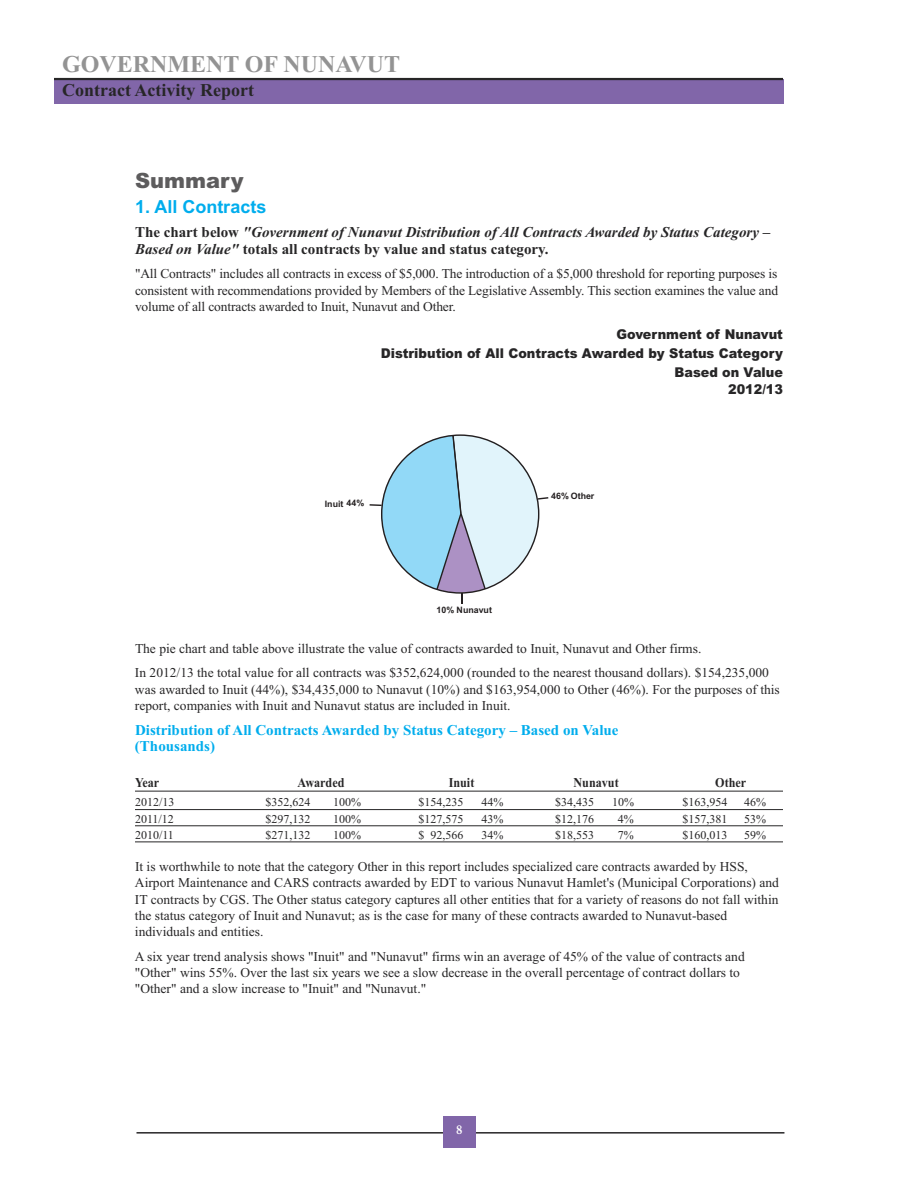
<style>
.page{position:relative;width:918px;height:1188px;background:#fff}
.page>*{position:absolute;margin:0;border:0;box-sizing:border-box;transform-origin:0 0}
.t1{font:700 24px "Times New Roman";color:#939393}
.t2{font:900 21px "Arial";color:#5d5c5d}
.t3{font:700 18px "Times New Roman";color:#272627}
.t4{font:700 18px "Arial";color:#00aded}
.t5{font:italic 700 15px/16.5px "Times New Roman";color:#272627}
.t6{font:700 15px/16.5px "Times New Roman";color:#00aded}
.t7{font:13.5px/16.2px "Times New Roman";color:#272627}
.t8{font:900 13.5px/19.2px "Arial";color:#272627;text-align:right;scale:.95 1}
.t9{font:700 13.5px "Times New Roman";color:#272627;scale:.9 1}
.t10{font:700 13.5px "Garamond";color:#fff}
.t11{font:12px "Times New Roman";color:#272627}
.t12{font:700 8.85px "Arial";color:#231f20}
.s1{font-style:normal}
</style>
<div class="page">
<div style="left:54px;top:79px;width:729px;height:25px;background:#8166a9"></div>
<hr style="left:54px;top:78px;width:729px;height:2px;background:#272627">
<hr style="left:136px;top:1132px;width:648px;height:2px;background:#272627">
<div style="left:443px;top:1116px;width:33px;height:31px;background:#8166a9"></div>
<hr style="left:135px;top:791px;width:648px;height:1px;background:#272627">
<hr style="left:135px;top:809px;width:648px;height:1px;background:#272627">
<hr style="left:135px;top:826px;width:648px;height:1px;background:#272627">
<hr style="left:135px;top:842px;width:648px;height:1px;background:#272627">
<svg style="left:370px;top:434px;width:178px;height:170px"></svg>
<h1 class="t1" style="left:62px;top:49px;width:340px">GOVERNMENT OF NUNAVUT</h1>
<h3 class="t3" style="left:62px;top:79px;width:193px">Contract Activity Report</h3>
<h2 class="t2" style="left:135px;top:169px;width:110px">Summary</h2>
<h3 class="t4" style="left:135px;top:196px;width:133px">1. All Contracts</h3>
<p class="t5" style="left:135px;top:224px;width:637px"><span class="s1">The chart below</span> "Government of Nunavut Distribution of All Contracts Awarded by Status Category –<br>Based on Value" <span class="s1">totals all contracts by value and status category.</span></p>
<p class="t7" style="left:135px;top:266px;width:645px;text-align:justify">"All Contracts" includes all contracts in excess of $5,000. The introduction of a $5,000 threshold for reporting purposes is consistent with recommendations provided by Members of the Legislative Assembly. This section examines the value and volume of all contracts awarded to Inuit, Nunavut and Other.</p>
<p class="t8" style="left:381px;top:324px;width:425px">Government of Nunavut<br>Distribution of All Contracts Awarded by Status Category<br>Based on Value</p>
<p class="t8" style="left:728px;top:379px;width:59px">2012/13</p>
<p class="t12" style="left:325px;top:498px;width:41px">Inuit 44%</p>
<p class="t12" style="left:437px;top:604px;width:57px">10% Nunavut</p>
<p class="t12" style="left:551px;top:490px;width:45px">46% Other</p>
<p class="t7" style="left:135px;top:635px;width:635px;line-height:24.9px">The pie chart and table above illustrate the value of contracts awarded to Inuit, Nunavut and Other firms.<br>In 2012/13 the total value for all contracts was $352,624,000 (rounded to the nearest thousand dollars). $154,235,000</p>
<p class="t7" style="left:135px;top:681px;width:646px">was awarded to Inuit (44%), $34,435,000 to Nunavut (10%) and $163,954,000 to Other (46%). For the purposes of this report, companies with Inuit and Nunavut status are included in Inuit.</p>
<p class="t6" style="left:135px;top:722px;width:485px">Distribution of All Contracts Awarded by Status Category – Based on Value (Thousands)</p>
<p class="t9" style="left:135px;top:775px;width:28px">Year</p>
<p class="t9" style="left:297px;top:775px;width:54px">Awarded</p>
<p class="t9" style="left:449px;top:775px;width:30px">Inuit</p>
<p class="t9" style="left:574px;top:775px;width:52px">Nunavut</p>
<p class="t9" style="left:715px;top:775px;width:36px">Other</p>
<p class="t11" style="left:135px;top:795px;width:41px">2012/13</p>
<p class="t11" style="left:266px;top:795px;width:46px">$352,624</p>
<p class="t11" style="left:333px;top:795px;width:29px">100%</p>
<p class="t11" style="left:418px;top:795px;width:46px">$154,235</p>
<p class="t11" style="left:482px;top:795px;width:23px">44%</p>
<p class="t11" style="left:555px;top:795px;width:40px">$34,435</p>
<p class="t11" style="left:612px;top:795px;width:23px">10%</p>
<p class="t11" style="left:682px;top:795px;width:46px">$163,954</p>
<p class="t11" style="left:744px;top:795px;width:23px">46%</p>
<p class="t11" style="left:135px;top:811px;width:40px">2011/12</p>
<p class="t11" style="left:266px;top:811px;width:46px">$297,132</p>
<p class="t11" style="left:333px;top:811px;width:29px">100%</p>
<p class="t11" style="left:418px;top:811px;width:46px">$127,575</p>
<p class="t11" style="left:482px;top:811px;width:23px">43%</p>
<p class="t11" style="left:555px;top:811px;width:40px">$12,176</p>
<p class="t11" style="left:618px;top:811px;width:17px">4%</p>
<p class="t11" style="left:682px;top:811px;width:46px">$157,381</p>
<p class="t11" style="left:744px;top:811px;width:23px">53%</p>
<p class="t11" style="left:135px;top:828px;width:40px">2010/11</p>
<p class="t11" style="left:266px;top:828px;width:46px">$271,132</p>
<p class="t11" style="left:333px;top:828px;width:29px">100%</p>
<p class="t11" style="left:419px;top:828px;width:46px">$ 92,566</p>
<p class="t11" style="left:482px;top:828px;width:23px">34%</p>
<p class="t11" style="left:555px;top:828px;width:40px">$18,553</p>
<p class="t11" style="left:618px;top:828px;width:17px">7%</p>
<p class="t11" style="left:682px;top:828px;width:46px">$160,013</p>
<p class="t11" style="left:744px;top:828px;width:23px">59%</p>
<p class="t7" style="left:135px;top:858px;width:646px">It is worthwhile to note that the category Other in this report includes specialized care contracts awarded by HSS, Airport Maintenance and CARS contracts awarded by EDT to various Nunavut Hamlet's (Municipal Corporations) and IT contracts by CGS. The Other status category captures all other entities that for a variety of reasons do not fall within the status category of Inuit and Nunavut; as is the case for many of these contracts awarded to Nunavut-based individuals and entities.</p>
<p class="t7" style="left:135px;top:948px;width:611px">A six year trend analysis shows "Inuit" and "Nunavut" firms win an average of 45% of the value of contracts and "Other" wins 55%. Over the last six years we see a slow decrease in the overall percentage of contract dollars to "Other" and a slow increase to "Inuit" and "Nunavut."</p>
<p class="t10" style="left:456px;top:1122px;width:8px">8</p>
</div>
